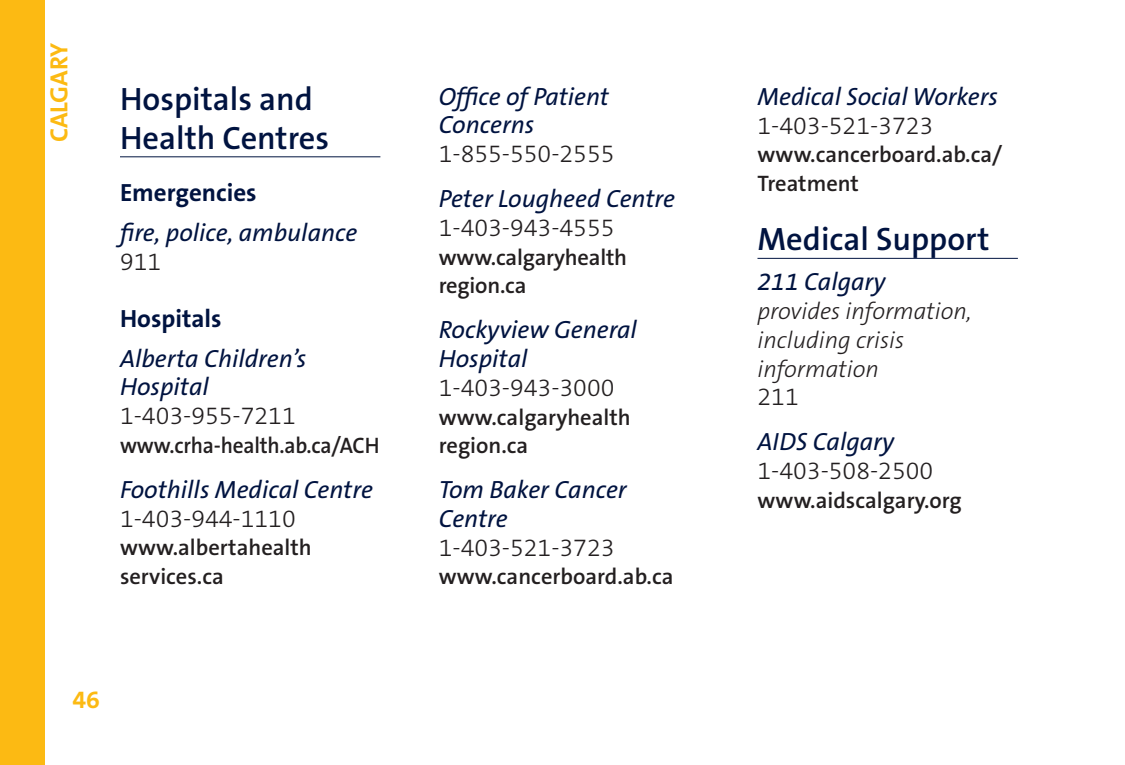
<style>
.page{position:relative;width:1125px;height:765px;background:#fff}
.page>*{position:absolute;margin:0;border:0;box-sizing:border-box;transform-origin:0 0}
.t1{font:600 32.5px/39px "The Sans B6";color:#001340}
.t2{font:italic 25px/28.8px "The Sans B5 Plain";color:#001340}
.t3{font:300 25px "The Sans B3";color:#231f20}
.t4{font:700 25px "The Sans B7";color:#001340}
.t5{font:700 25px "The Sans B7";letter-spacing:-.005em;color:#fcba13}
.t6{font:italic 300 23.75px/28.8px "The Sans B3";color:#231f20}
.t7{font:600 22.5px/28.8px "The Sans B6";color:#231f20}
.t8{font:600 22.5px "The Sans B6";color:#231f20;scale:.95 1}
</style>
<div class="page">
<hr style="left:120px;top:156px;width:260px;height:1px;background:#001340">
<hr style="left:758px;top:258px;width:260px;height:1px;background:#001340">
<div style="left:0;top:0;width:45px;height:765px;background:#fcba13"></div>
<p class="t5" style="left:46px;top:142px;width:101px;rotate:-90deg">CALGARY</p>
<h1 class="t1" style="left:120px;top:81px;width:211px">Hospitals and<br>Health Centres</h1>
<p class="t4" style="left:120px;top:180px;width:138px">Emergencies</p>
<p class="t2" style="left:120px;top:220px;width:239px">fire, police, ambulance</p>
<p class="t3" style="left:120px;top:248px;width:43px">911</p>
<p class="t4" style="left:120px;top:306px;width:103px">Hospitals</p>
<p class="t2" style="left:120px;top:345px;width:188px">Alberta Children’s<br>Hospital</p>
<p class="t3" style="left:120px;top:403px;width:177px">1-403-955-7211</p>
<p class="t8" style="left:120px;top:434px;width:275px">www.crha-health.ab.ca/ACH</p>
<p class="t2" style="left:120px;top:477px;width:254px">Foothills Medical Centre</p>
<p class="t3" style="left:120px;top:505px;width:177px">1-403-944-1110</p>
<p class="t7" style="left:120px;top:535px;width:193px">www.albertahealth services.ca</p>
<p class="t5" style="left:72px;top:686px;width:29px">46</p>
<p class="t2" style="left:439px;top:83px;width:172px">Office ofPatient<br>Concerns</p>
<p class="t3" style="left:439px;top:141px;width:177px">1-855-550-2555</p>
<p class="t2" style="left:439px;top:186px;width:238px">Peter Lougheed Centre</p>
<p class="t3" style="left:439px;top:215px;width:177px">1-403-943-4555</p>
<p class="t7" style="left:439px;top:244px;width:190px">www.calgaryhealth region.ca</p>
<p class="t2" style="left:439px;top:317px;width:200px">Rockyview General<br>Hospital</p>
<p class="t3" style="left:439px;top:374px;width:177px">1-403-943-3000</p>
<p class="t7" style="left:439px;top:404px;width:193px">www.calgaryhealth region.ca</p>
<p class="t2" style="left:439px;top:477px;width:189px">Tom Baker Cancer<br>Centre</p>
<p class="t3" style="left:439px;top:534px;width:177px">1-403-521-3723</p>
<p class="t7" style="left:439px;top:564px;width:236px">www.cancerboard.ab.ca</p>
<p class="t2" style="left:758px;top:84px;width:242px">Medical Social Workers</p>
<p class="t3" style="left:758px;top:112px;width:177px">1-403-521-3723</p>
<p class="t7" style="left:758px;top:142px;width:247px">www.cancerboard.ab.ca/<br>Treatment</p>
<h1 class="t1" style="left:758px;top:222px;width:233px">Medical Support</h1>
<p class="t2" style="left:758px;top:269px;width:130px">211 Calgary</p>
<p class="t6" style="left:758px;top:298px;width:216px">provides information, including crisis information</p>
<p class="t3" style="left:758px;top:384px;width:43px">211</p>
<p class="t2" style="left:758px;top:429px;width:138px">AIDS Calgary</p>
<p class="t3" style="left:758px;top:458px;width:177px">1-403-508-2500</p>
<p class="t7" style="left:758px;top:487px;width:206px">www.aidscalgary.org</p>
</div>
